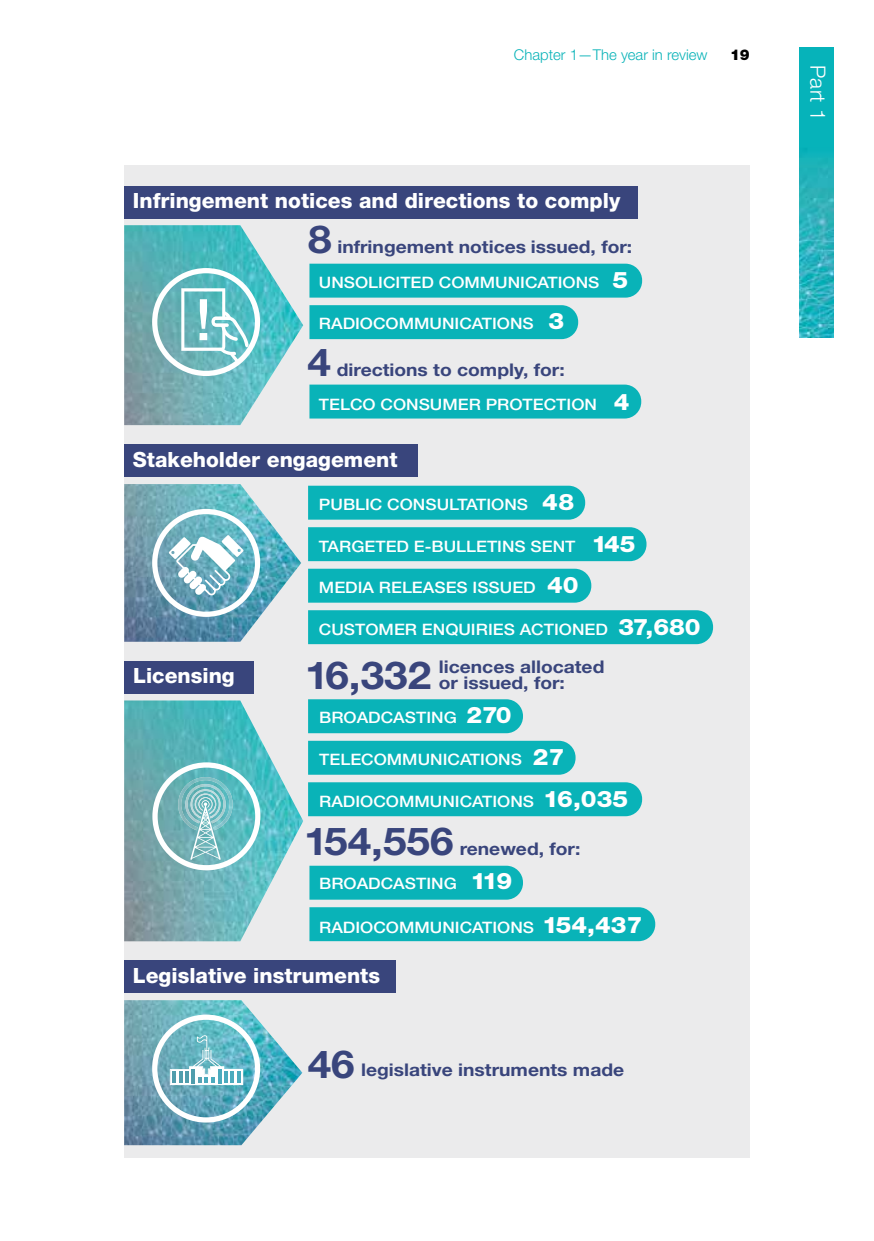
<style>
.page{position:relative;width:874px;height:1241px;background:#fff}
.page>*{position:absolute;margin:0;border:0;box-sizing:border-box;transform-origin:0 0}
.t1{font:500 57.4px "Helvetica Neue LT Std";color:#fff}
.t2{font:700 38.5px "Helvetica Neue LT Std";color:#39457c;scale:1.1 1}
.t3{font:800 21px "Helvetica Neue LT Std";color:#fff}
.t4{font:300 21px "Helvetica Neue LT Std";color:#fff}
.t5{font:700 17.5px/16.4px "Helvetica Neue LT Std";color:#39457c;scale:1.1 1}
.t6{font:500 15.75px "Helvetica Neue LT Std";color:#fff;scale:1.1 1}
.t7{font:300 14.88px "Helvetica Neue LT Std";color:#09b3b8}
.t8{font:900 14.88px "Helvetica Neue LT Std";color:#000}
.s1{font-size:38.5px}
.s2{font-weight:800;font-size:22.75px}
</style>
<div class="page">
<img style="left:799px;top:47px;width:34px;height:290px">
<div style="left:124px;top:165px;width:625px;height:992px;background:#ebebec"></div>
<div style="left:309px;top:264px;width:332px;height:33px;background:#09b3b8"></div>
<div style="left:309px;top:305px;width:269px;height:34px;background:#09b3b8"></div>
<div style="left:309px;top:865px;width:213px;height:34px;background:#09b3b8"></div>
<div style="left:309px;top:907px;width:346px;height:34px;background:#09b3b8"></div>
<div style="left:309px;top:384px;width:332px;height:34px;background:#09b3b8"></div>
<div style="left:308px;top:485px;width:277px;height:34px;background:#09b3b8"></div>
<div style="left:308px;top:527px;width:338px;height:34px;background:#09b3b8"></div>
<div style="left:308px;top:568px;width:283px;height:34px;background:#09b3b8"></div>
<div style="left:308px;top:610px;width:404px;height:34px;background:#09b3b8"></div>
<div style="left:308px;top:699px;width:214px;height:34px;background:#09b3b8"></div>
<div style="left:308px;top:740px;width:267px;height:34px;background:#09b3b8"></div>
<div style="left:308px;top:782px;width:333px;height:34px;background:#09b3b8"></div>
<img style="left:124px;top:225px;width:179px;height:200px">
<img style="left:124px;top:700px;width:179px;height:241px">
<img style="left:124px;top:484px;width:177px;height:157px">
<img style="left:124px;top:1000px;width:178px;height:144px">
<div style="left:124px;top:960px;width:271px;height:32px;background:#39457c"></div>
<div style="left:124px;top:444px;width:293px;height:33px;background:#39457c"></div>
<div style="left:124px;top:661px;width:129px;height:32px;background:#39457c"></div>
<div style="left:124px;top:186px;width:513px;height:32px;background:#39457c"></div>
<svg style="left:152px;top:762px;width:108px;height:108px;background:#83c2c6"></svg>
<svg style="left:152px;top:268px;width:108px;height:108px;background:#82c5c9"></svg>
<svg style="left:152px;top:509px;width:108px;height:107px;background:#8fbfcc"></svg>
<svg style="left:152px;top:1014px;width:108px;height:108px;background:#84bfcb"></svg>
<svg style="left:217px;top:1068px;width:4px;height:15px"></svg>
<hr style="left:224px;top:1071px;width:4px;height:12px;background:#4babbe">
<hr style="left:230px;top:1071px;width:4px;height:12px;background:#4babbe">
<hr style="left:237px;top:1071px;width:4px;height:12px;background:#4babbe">
<p class="t7" style="left:513px;top:45px;width:195px">Chapter 1—The year in review</p>
<p class="t8" style="left:729px;top:45px;width:21px">19</p>
<p class="t3" style="left:133px;top:188px;width:489px">Infringement notices and directions to comply</p>
<p class="t1" style="left:195px;top:285px;width:17px">!</p>
<p class="t5" style="left:308px;top:238px;width:296px"><span class="s1">8</span> infringement notices issued, for:</p>
<p class="t6" style="left:319px;top:273px;width:282px">UNSOLICITED COMMUNICATIONS <span class="s2">5</span></p>
<p class="t6" style="left:319px;top:314px;width:224px">RADIOCOMMUNICATIONS <span class="s2">3</span></p>
<p class="t5" style="left:307px;top:361px;width:235px"><span class="s1">4</span> directions to comply, for:</p>
<p class="t6" style="left:319px;top:394px;width:284px">TELCO CONSUMER PROTECTION <span class="s2">4</span></p>
<p class="t3" style="left:133px;top:446px;width:266px">Stakeholder engagement</p>
<p class="t6" style="left:319px;top:495px;width:233px">PUBLIC CONSULTATIONS <span class="s2">48</span></p>
<p class="t6" style="left:319px;top:537px;width:289px">TARGETED E-BULLETINS SENT <span class="s2">145</span></p>
<p class="t6" style="left:319px;top:577px;width:237px">MEDIA RELEASES ISSUED <span class="s2">40</span></p>
<p class="t6" style="left:319px;top:619px;width:348px">CUSTOMER ENQUIRIES ACTIONED <span class="s2">37,680</span></p>
<p class="t3" style="left:133px;top:663px;width:103px">Licensing</p>
<p class="t6" style="left:319px;top:708px;width:176px">BROADCASTING <span class="s2">270</span></p>
<p class="t6" style="left:319px;top:749px;width:224px">TELECOMMUNICATIONS <span class="s2">27</span></p>
<p class="t6" style="left:319px;top:791px;width:282px">RADIOCOMMUNICATIONS <span class="s2">16,035</span></p>
<p class="t5" style="left:438px;top:657px;width:152px">licences allocated or issued, for:</p>
<p class="t2" style="left:305px;top:651px;width:116px">16,332</p>
<p class="t5" style="left:304px;top:839px;width:252px"><span class="s1">154,556</span> renewed, for:</p>
<p class="t6" style="left:319px;top:874px;width:177px">BROADCASTING <span class="s2">119</span></p>
<p class="t6" style="left:319px;top:917px;width:295px">RADIOCOMMUNICATIONS <span class="s2">154,437</span></p>
<p class="t3" style="left:133px;top:962px;width:248px">Legislative instruments</p>
<p class="t5" style="left:307px;top:1061px;width:289px"><span class="s1">46</span> legislative instruments made</p>
<h3 class="t4" style="left:830px;top:65px;width:57px;rotate:90deg">Part 1</h3>
</div>
